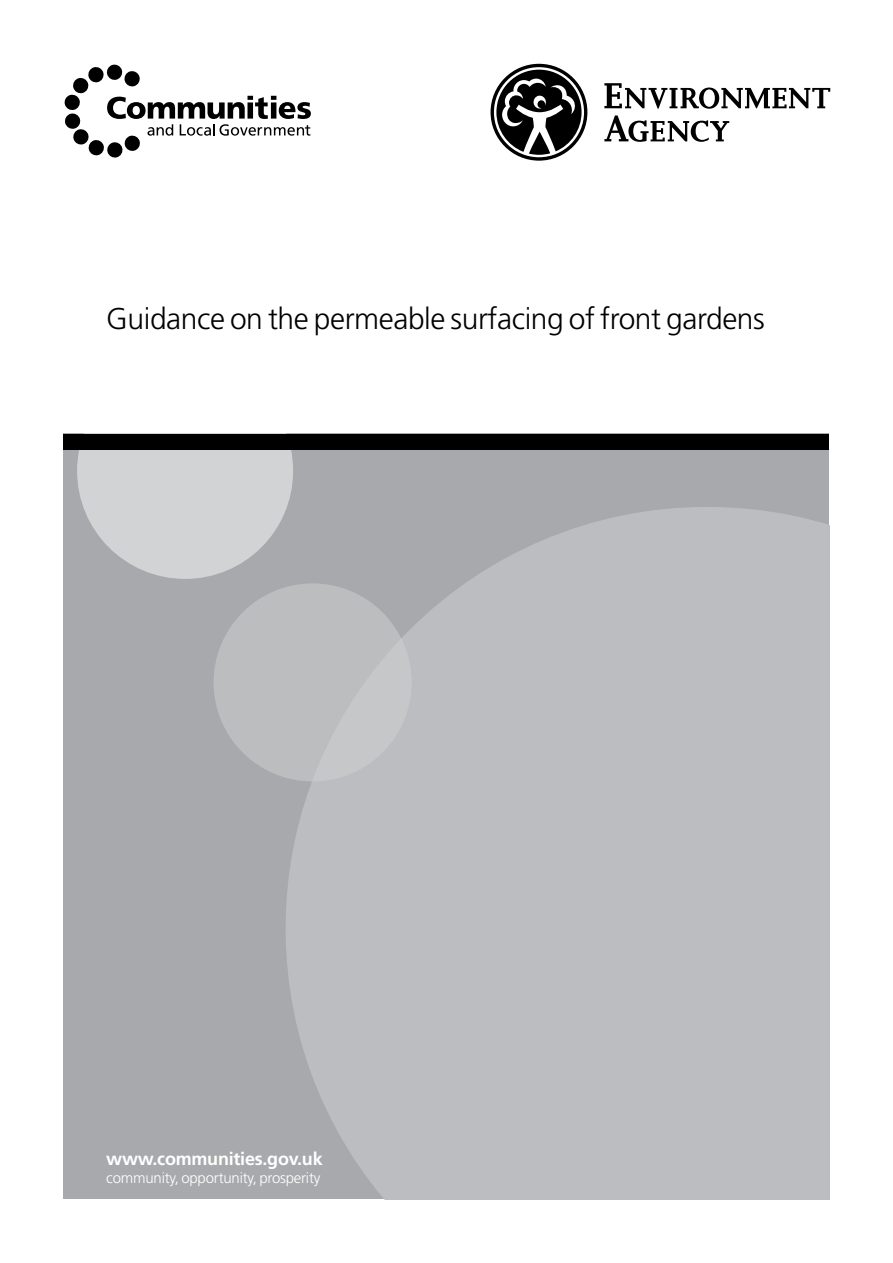
<style>
.page{position:relative;width:893px;height:1263px;background:#fff}
.page>*{position:absolute;margin:0;border:0;box-sizing:border-box;transform-origin:0 0}
.t1{font:300 30px "Frutiger LT Std";letter-spacing:-.015em;color:#000}
.t2{font:700 18px "Frutiger LT Std";letter-spacing:-.015em;color:#fff}
.t3{font:300 15px "Frutiger LT Std";letter-spacing:-.015em;color:#fff}
</style>
<div class="page">
<div style="left:64px;top:434px;width:765px;height:765px;background:#a7a9ac"></div>
<svg style="left:286px;top:507px;width:543px;height:692px;background:#babbbe"></svg>
<div style="left:214px;top:583px;width:198px;height:198px;background:#bbbdbf;border-radius:50%"></div>
<svg style="left:77px;top:449px;width:216px;height:130px"></svg>
<div style="left:64px;top:434px;width:765px;height:15px;background:#000"></div>
<svg style="left:64px;top:64px;width:247px;height:94px"></svg>
<svg style="left:491px;top:64px;width:96px;height:97px"></svg>
<svg style="left:494px;top:67px;width:90px;height:90px"></svg>
<svg style="left:496px;top:70px;width:86px;height:85px"></svg>
<svg style="left:604px;top:83px;width:226px;height:26px"></svg>
<svg style="left:604px;top:115px;width:125px;height:27px"></svg>
<p class="t1" style="left:106px;top:301px;width:660px">Guidance on the permeable surfacing of front gardens</p>
<p class="t2" style="left:106px;top:1148px;width:218px">www.communities.gov.uk</p>
<p class="t3" style="left:106px;top:1169px;width:216px">community, opportunity, prosperity</p>
</div>
